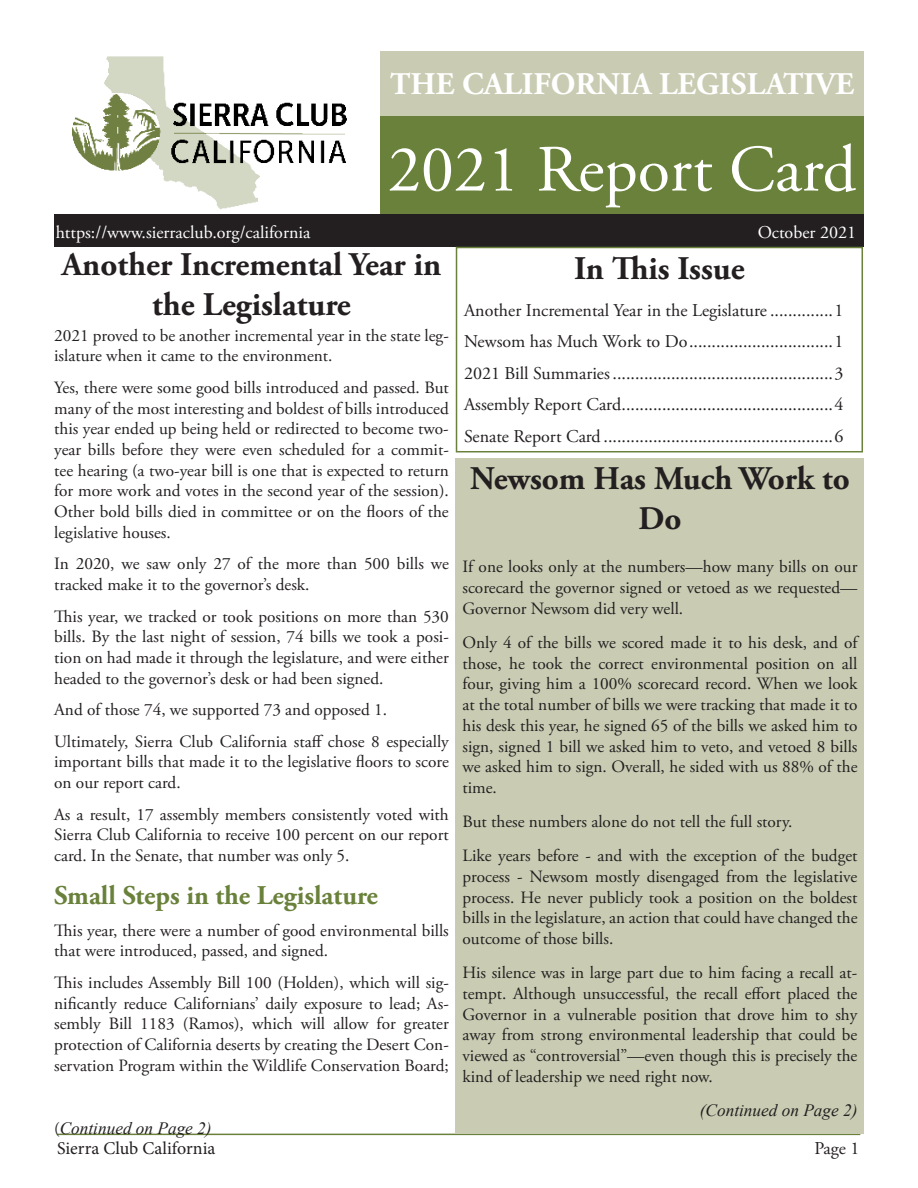
<style>
.page{position:relative;width:918px;height:1188px;background:#fff}
.page>*{position:absolute;margin:0;border:0;box-sizing:border-box;transform-origin:0 0}
.t1{font:66px "Adobe Garamond Pro";color:#fff}
.Scorecard_2{font:700 33px/39.6px "Adobe Garamond Pro";color:#231f20;text-align:center}
.Scorecard{font:700 33px/39.6px "Adobe Garamond Pro";color:#231f20;text-align:center}
.t2{font:700 31.5px "Adobe Garamond Pro";color:#fff}
.Scorecard_2-2{font:700 27px "Adobe Garamond Pro";color:#69813a}
.t3{font:18px "Adobe Garamond Pro";color:#231f20}
.t4{font:18px "Adobe Garamond Pro";color:#fff}
.t5{font:18px "Minion Pro";color:#231f20}
.Scorecard_2-3{font:17.25px/20.7px "Adobe Garamond Pro";color:#231f20;text-align:justify}
.Scorecard_2-4{font:italic 17.25px "Times New Roman";color:#231f20}
.s1{font-family:"Adobe Garamond Pro";font-style:normal}
</style>
<div class="page">
<hr style="left:57px;top:1134px;width:803px;height:1px;background:#69813a">
<div style="left:456px;top:459px;width:408px;height:675px;background:#c9ccb3"></div>
<img style="left:72px;top:56px;width:275px;height:154px">
<div style="left:380px;top:114px;width:484px;height:100px;background:#69813a"></div>
<div style="left:380px;top:51px;width:484px;height:64px;background:#c9ccb3"></div>
<div style="left:54px;top:214px;width:810px;height:32px;background:#231f20"></div>
<div style="left:456px;top:247px;width:407px;height:205px;border:2px solid #69813a"></div>
<p class="t2" style="left:390px;top:66px;width:465px">THE CALIFORNIA LEGISLATIVE</p>
<p class="t1" style="left:388px;top:130px;width:470px">2021 Report Card</p>
<p class="t4" style="left:56px;top:221px;width:256px">https://www.sierraclub.org/california</p>
<p class="t4" style="left:758px;top:221px;width:100px">October 2021</p>
<p class="Scorecard_2" style="left:62px;top:245px;width:381px">Another Incremental Year in the Legislature</p>
<p class="Scorecard_2-3" style="left:54px;top:326px;width:396px">2021 proved to be another incremental year in the state leg&shy;islature when it came to the environment.</p>
<p class="Scorecard_2-3" style="left:54px;top:378px;width:396px">Yes, there were some good bills introduced and passed. But many of the most interesting and boldest of bills introduced this year ended up being held or redirected to become two&shy;year bills before they were even scheduled for a commit&shy;tee hearing (a two-year bill is one that is expected to return for more work and votes in the second year of the session).<br>Other bold bills died in committee or on the floors of the legislative houses.</p>
<p class="Scorecard_2-3" style="left:54px;top:554px;width:396px">In 2020, we saw only 27 of the more than 500 bills we tracked make it to the governor’s desk.</p>
<p class="Scorecard_2-3" style="left:54px;top:606px;width:396px">This year, we tracked or took positions on more than 530 bills. By the last night of session, 74 bills we took a posi&shy;tion on had made it through the legislature, and were either headed to the governor’s desk or had been signed.</p>
<p class="Scorecard_2-3" style="left:54px;top:700px;width:334px">And of those 74, we supported 73 and opposed 1.</p>
<p class="Scorecard_2-3" style="left:54px;top:731px;width:396px">Ultimately, Sierra Club California staff chose 8 especially important bills that made it to the legislative floors to score on our report card.</p>
<p class="Scorecard_2-3" style="left:54px;top:804px;width:396px">As a result, 17 assembly members consistently voted with Sierra Club California to receive 100 percent on our report card. In the Senate, that number was only 5.</p>
<p class="Scorecard_2-2" style="left:54px;top:880px;width:325px">Small Steps in the Legislature</p>
<p class="Scorecard_2-3" style="left:54px;top:920px;width:396px">This year, there were a number of good environmental bills that were introduced, passed, and signed.</p>
<p class="Scorecard_2-3" style="left:54px;top:973px;width:396px">This includes Assembly Bill 100 (Holden), which will sig&shy;nificantly reduce Californians’ daily exposure to lead; As&shy;sembly Bill 1183 (Ramos), which will allow for greater protection of California deserts by creating the Desert Con&shy;servation Program within the Wildlife Conservation Board;</p>
<p class="Scorecard_2-4" style="left:54px;top:1116px;width:159px"><span class="s1">(</span>Continued on Page 2)</p>
<p class="Scorecard_2" style="left:574px;top:249px;width:172px">In This Issue</p>
<p class="t3" style="left:464px;top:299px;width:381px">Another Incremental Year in the Legislature ..............1</p>
<p class="t3" style="left:464px;top:331px;width:381px">Newsom has Much Work to Do................................1</p>
<p class="t3" style="left:464px;top:362px;width:381px">2021 Bill Summaries.................................................3</p>
<p class="t3" style="left:464px;top:394px;width:381px">Assembly Report Card...............................................4</p>
<p class="t3" style="left:464px;top:425px;width:381px">Senate Report Card ...................................................6</p>
<p class="Scorecard" style="left:470px;top:460px;width:381px">Newsom Has Much Work to<br>Do</p>
<p class="Scorecard_2-3" style="left:463px;top:557px;width:397px">If one looks only at the numbers—how many bills on our scorecard the governor signed or vetoed as we requested— Governor Newsom did very well.</p>
<p class="Scorecard_2-3" style="left:463px;top:633px;width:397px">Only 4 of the bills we scored made it to his desk, and of those, he took the correct environmental position on all four, giving him a 100% scorecard record. When we look at the total number of bills we were tracking that made it to his desk this year, he signed 65 of the bills we asked him to sign, signed 1 bill we asked him to veto, and vetoed 8 bills we asked him to sign. Overall, he sided with us 88% of the time.</p>
<p class="Scorecard_2-3" style="left:463px;top:812px;width:331px">But these numbers alone do not tell the full story.</p>
<p class="Scorecard_2-3" style="left:463px;top:846px;width:397px">Like years before - and with the exception of the budget process - Newsom mostly disengaged from the legislative process. He never publicly took a position on the boldest bills in the legislature, an action that could have changed the outcome of those bills.</p>
<p class="Scorecard_2-3" style="left:463px;top:963px;width:396px">His silence was in large part due to him facing a recall at&shy;tempt. Although unsuccessful, the recall effort placed the Governor in a vulnerable position that drove him to shy away from strong environmental leadership that could be viewed as “controversial”—even though this is precisely the kind of leadership we need right now.</p>
<p class="Scorecard_2-4" style="left:700px;top:1098px;width:159px">(Continued on Page 2)</p>
<p class="t5" style="left:57px;top:1136px;width:160px">Sierra Club California</p>
<p class="t3" style="left:814px;top:1137px;width:47px">Page 1</p>
</div>
